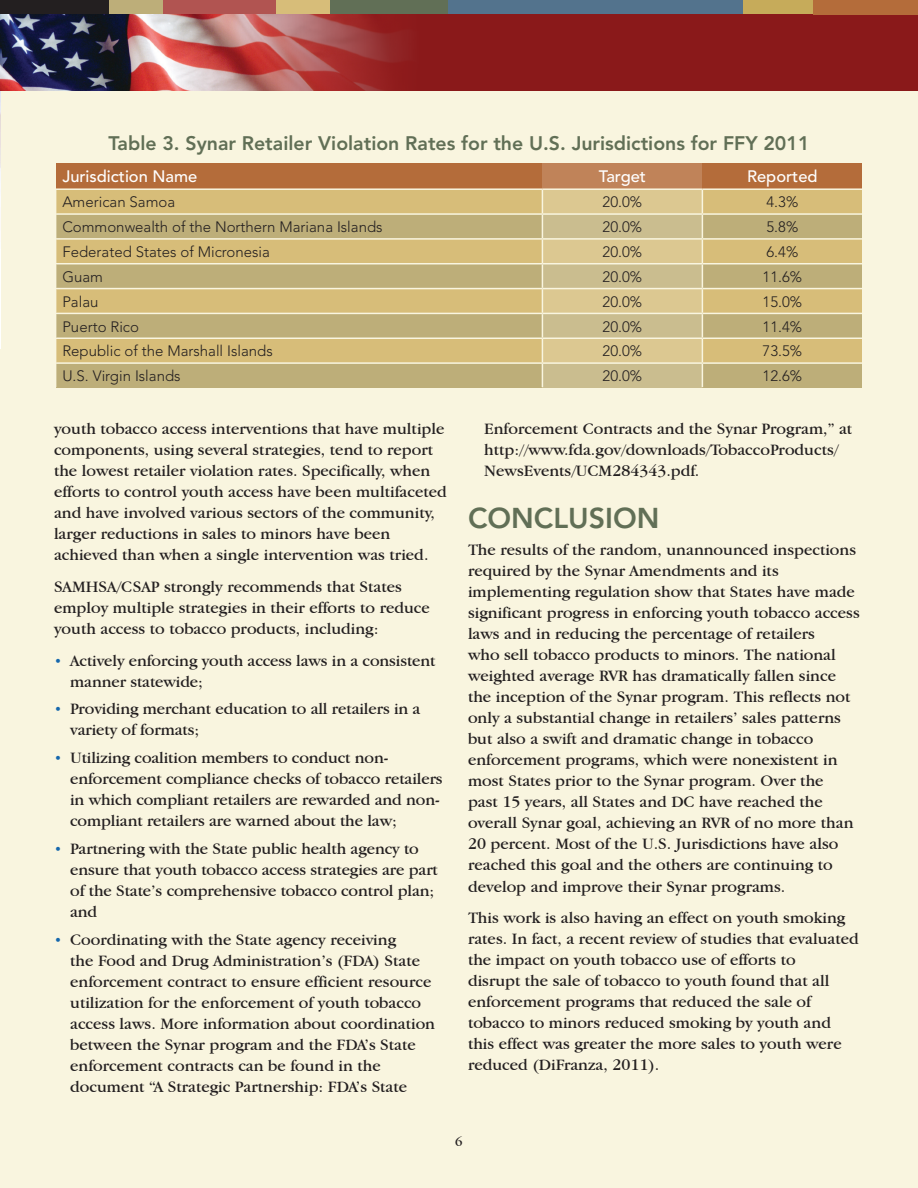
<style>
.page{position:relative;width:918px;height:1188px;background:#f9f5df}
.page>*{position:absolute;margin:0;border:0;box-sizing:border-box;transform-origin:0 0}
.t1{font:800 28.5px "Avenir LT Std";color:#616f56}
.t2{font:800 19.5px "Avenir LT Std";color:#616f56}
.LIBody{font:16.5px/21px "Garamond IT Cby BT";color:#231f20}
.t3{font:500 16.5px "Avenir LT Std";color:#fff}
.t4{font:300 15px/24.9px "Avenir LT Std";color:#231f20}
.t5{font:13.5px "Garamond IT Cby BT";color:#1567ad}
.t6{font:13.5px "Garamond IT Cby BT";color:#231f20}
</style>
<div class="page">
<img style="left:0;top:91px;width:1px;height:258px">
<div style="left:0;top:0;width:918px;height:91px;background:#8a191a"></div>
<img style="left:0;top:14px;width:400px;height:77px">
<div style="left:742px;top:0;width:71px;height:14px;background:#c6ab5a"></div>
<div style="left:329px;top:0;width:121px;height:14px;background:#616f56"></div>
<div style="left:448px;top:0;width:295px;height:14px;background:#53738d"></div>
<div style="left:0;top:0;width:111px;height:14px;background:#231f20"></div>
<div style="left:154px;top:0;width:123px;height:14px;background:#b15451"></div>
<div style="left:109px;top:0;width:53px;height:14px;background:#bdae79"></div>
<div style="left:276px;top:0;width:54px;height:14px;background:#d7bd79"></div>
<div style="left:813px;top:0;width:105px;height:14px;background:#b46c3a"></div>
<div style="left:56px;top:163px;width:486px;height:26px;background:#b46c3a"></div>
<div style="left:702px;top:163px;width:160px;height:26px;background:#b46c3a"></div>
<div style="left:542px;top:163px;width:160px;height:26px;background:#c08359"></div>
<div style="left:56px;top:189px;width:486px;height:25px;background:#d7bd79"></div>
<div style="left:702px;top:189px;width:160px;height:25px;background:#d7bd79"></div>
<div style="left:56px;top:239px;width:486px;height:25px;background:#d7bd79"></div>
<div style="left:702px;top:239px;width:160px;height:25px;background:#d7bd79"></div>
<div style="left:56px;top:289px;width:486px;height:24px;background:#d7bd79"></div>
<div style="left:702px;top:289px;width:160px;height:24px;background:#d7bd79"></div>
<div style="left:56px;top:338px;width:486px;height:25px;background:#d7bd79"></div>
<div style="left:702px;top:338px;width:160px;height:25px;background:#d7bd79"></div>
<div style="left:542px;top:189px;width:160px;height:25px;background:#dcc891"></div>
<div style="left:542px;top:239px;width:160px;height:25px;background:#dcc891"></div>
<div style="left:542px;top:289px;width:160px;height:24px;background:#dcc891"></div>
<div style="left:542px;top:338px;width:160px;height:25px;background:#dcc891"></div>
<div style="left:56px;top:214px;width:486px;height:25px;background:#bdae79"></div>
<div style="left:702px;top:214px;width:160px;height:25px;background:#bdae79"></div>
<div style="left:56px;top:264px;width:486px;height:25px;background:#bdae79"></div>
<div style="left:702px;top:264px;width:160px;height:25px;background:#bdae79"></div>
<div style="left:56px;top:313px;width:486px;height:25px;background:#bdae79"></div>
<div style="left:702px;top:313px;width:160px;height:25px;background:#bdae79"></div>
<div style="left:56px;top:363px;width:486px;height:25px;background:#bdae79"></div>
<div style="left:702px;top:363px;width:160px;height:25px;background:#bdae79"></div>
<div style="left:542px;top:214px;width:160px;height:25px;background:#cabd8f"></div>
<div style="left:542px;top:264px;width:160px;height:25px;background:#cabd8f"></div>
<div style="left:542px;top:313px;width:160px;height:25px;background:#cabd8f"></div>
<div style="left:542px;top:363px;width:160px;height:25px;background:#cabd8f"></div>
<hr style="left:55px;top:188px;width:487px;height:2px;background:#f9f5df">
<hr style="left:542px;top:188px;width:160px;height:2px;background:#f9f5df">
<hr style="left:702px;top:188px;width:161px;height:2px;background:#f9f5df">
<hr style="left:55px;top:213px;width:487px;height:2px;background:#f9f5df">
<hr style="left:542px;top:213px;width:160px;height:2px;background:#f9f5df">
<hr style="left:702px;top:213px;width:161px;height:2px;background:#f9f5df">
<hr style="left:55px;top:238px;width:487px;height:2px;background:#f9f5df">
<hr style="left:542px;top:238px;width:160px;height:2px;background:#f9f5df">
<hr style="left:702px;top:238px;width:161px;height:2px;background:#f9f5df">
<hr style="left:55px;top:263px;width:487px;height:1px;background:#f9f5df">
<hr style="left:542px;top:263px;width:160px;height:1px;background:#f9f5df">
<hr style="left:702px;top:263px;width:161px;height:1px;background:#f9f5df">
<hr style="left:55px;top:288px;width:487px;height:1px;background:#f9f5df">
<hr style="left:542px;top:288px;width:160px;height:1px;background:#f9f5df">
<hr style="left:702px;top:288px;width:161px;height:1px;background:#f9f5df">
<hr style="left:55px;top:313px;width:487px;height:1px;background:#f9f5df">
<hr style="left:542px;top:313px;width:160px;height:1px;background:#f9f5df">
<hr style="left:702px;top:313px;width:161px;height:1px;background:#f9f5df">
<hr style="left:55px;top:338px;width:487px;height:1px;background:#f9f5df">
<hr style="left:542px;top:338px;width:160px;height:1px;background:#f9f5df">
<hr style="left:702px;top:338px;width:161px;height:1px;background:#f9f5df">
<hr style="left:55px;top:362px;width:487px;height:2px;background:#f9f5df">
<hr style="left:542px;top:362px;width:160px;height:2px;background:#f9f5df">
<svg style="left:542px;top:188px;width:1px;height:199px"></svg>
<hr style="left:702px;top:362px;width:161px;height:2px;background:#f9f5df">
<svg style="left:702px;top:188px;width:1px;height:199px"></svg>
<p class="t2" style="left:108px;top:131px;width:703px">table 3. Synar retailer violation rates for the U.S. jurisdictions for ffy 2011</p>
<p class="t3" style="left:62px;top:167px;width:137px">Jurisdiction Name</p>
<p class="t4" style="left:62px;top:190px;width:114px">American Samoa</p>
<p class="t3" style="left:747px;top:167px;width:72px">Reported</p>
<p class="t4" style="left:767px;top:190px;width:33px">4.3%</p>
<p class="t3" style="left:599px;top:167px;width:49px">Target</p>
<p class="t4" style="left:603px;top:190px;width:41px">20.0%</p>
<p class="t4" style="left:62px;top:215px;width:322px">Commonwealth of the Northern Mariana Islands</p>
<p class="t4" style="left:603px;top:215px;width:41px">20.0%</p>
<p class="t4" style="left:767px;top:215px;width:33px">5.8%</p>
<p class="t4" style="left:62px;top:239px;width:209px">Federated States of Micronesia</p>
<p class="t4" style="left:603px;top:239px;width:41px">20.0%</p>
<p class="t4" style="left:767px;top:239px;width:33px">6.4%</p>
<p class="t4" style="left:62px;top:264px;width:42px">Guam</p>
<p class="t4" style="left:603px;top:264px;width:41px">20.0%</p>
<p class="t4" style="left:763px;top:264px;width:41px">11.6%</p>
<p class="t4" style="left:62px;top:289px;width:38px">Palau</p>
<p class="t4" style="left:603px;top:289px;width:41px">20.0%</p>
<p class="t4" style="left:763px;top:289px;width:41px">15.0%</p>
<p class="t4" style="left:62px;top:314px;width:78px">Puerto Rico</p>
<p class="t4" style="left:603px;top:314px;width:41px">20.0%</p>
<p class="t4" style="left:763px;top:314px;width:41px">11.4%</p>
<p class="t4" style="left:62px;top:339px;width:212px">Republic of the Marshall Islands<br>U.S. Virgin Islands</p>
<p class="t4" style="left:603px;top:339px;width:41px">20.0%<br>20.0%</p>
<p class="t4" style="left:763px;top:339px;width:41px">73.5%<br>12.6%</p>
<p class="LIBody" style="left:54px;top:418px;width:394px">youth tobacco access interventions that have multiple components, using several strategies, tend to report the lowest retailer violation rates. Specifically, when efforts to control youth access have been multifaceted and have involved various sectors of the community, larger reductions in sales to minors have been achieved than when a single intervention was tried.</p>
<p class="LIBody" style="left:54px;top:576px;width:377px">SAMHSA/CSAP strongly recommends that States employ multiple strategies in their efforts to reduce youth access to tobacco products, including:</p>
<p class="LIBody" style="left:70px;top:649px;width:367px">Actively enforcing youth access laws in a consistent manner statewide;</p>
<p class="LIBody" style="left:70px;top:698px;width:352px">Providing merchant education to all retailers in a variety of formats;</p>
<p class="LIBody" style="left:70px;top:747px;width:374px">Utilizing coalition members to conduct non&shy;enforcement compliance checks of tobacco retailers in which compliant retailers are rewarded and non&shy;compliant retailers are warned about the law;</p>
<p class="LIBody" style="left:70px;top:838px;width:369px">Partnering with the State public health agency to ensure that youth tobacco access strategies are part of the State’s comprehensive tobacco control plan; and</p>
<p class="LIBody" style="left:70px;top:928px;width:366px">Coordinating with the State agency receiving<br>the Food and Drug Administration’s (FDA) State enforcement contract to ensure efficient resource utilization for the enforcement of youth tobacco access laws. More information about coordination between the Synar program and the FDA’s State enforcement contracts can be found in the document “A Strategic Partnership: FDA’s State</p>
<p class="LIBody" style="left:484px;top:418px;width:370px">Enforcement Contracts and the Synar Program,” at</p>
<p class="LIBody" style="left:484px;top:439px;width:356px">http://www.fda.gov/downloads/TobaccoProducts/<br>NewsEvents/UCM284343.pdf.</p>
<h2 class="t1" style="left:468px;top:501px;width:193px">COnClUSiOn</h2>
<p class="LIBody" style="left:468px;top:539px;width:393px">The results of the random, unannounced inspections required by the Synar Amendments and its implementing regulation show that States have made significant progress in enforcing youth tobacco access laws and in reducing the percentage of retailers<br>who sell tobacco products to minors. The national weighted average RVR has dramatically fallen since the inception of the Synar program. This reflects not only a substantial change in retailers’ sales patterns but also a swift and dramatic change in tobacco enforcement programs, which were nonexistent in most States prior to the Synar program. Over the<br>past 15 years, all States and DC have reached the overall Synar goal, achieving an RVR of no more than 20 percent. Most of the U.S. Jurisdictions have also reached this goal and the others are continuing to develop and improve their Synar programs.</p>
<p class="LIBody" style="left:468px;top:907px;width:392px">This work is also having an effect on youth smoking rates. In fact, a recent review of studies that evaluated the impact on youth tobacco use of efforts to<br>disrupt the sale of tobacco to youth found that all enforcement programs that reduced the sale of tobacco to minors reduced smoking by youth and this effect was greater the more sales to youth were reduced (DiFranza, 2011).</p>
<p class="t5" style="left:54px;top:653px;width:9px">•</p>
<p class="t5" style="left:54px;top:702px;width:9px">•</p>
<p class="t5" style="left:54px;top:751px;width:9px">•</p>
<p class="t5" style="left:54px;top:841px;width:9px">•</p>
<p class="t5" style="left:54px;top:932px;width:9px">•</p>
<p class="t6" style="left:455px;top:1133px;width:9px">6</p>
</div>
